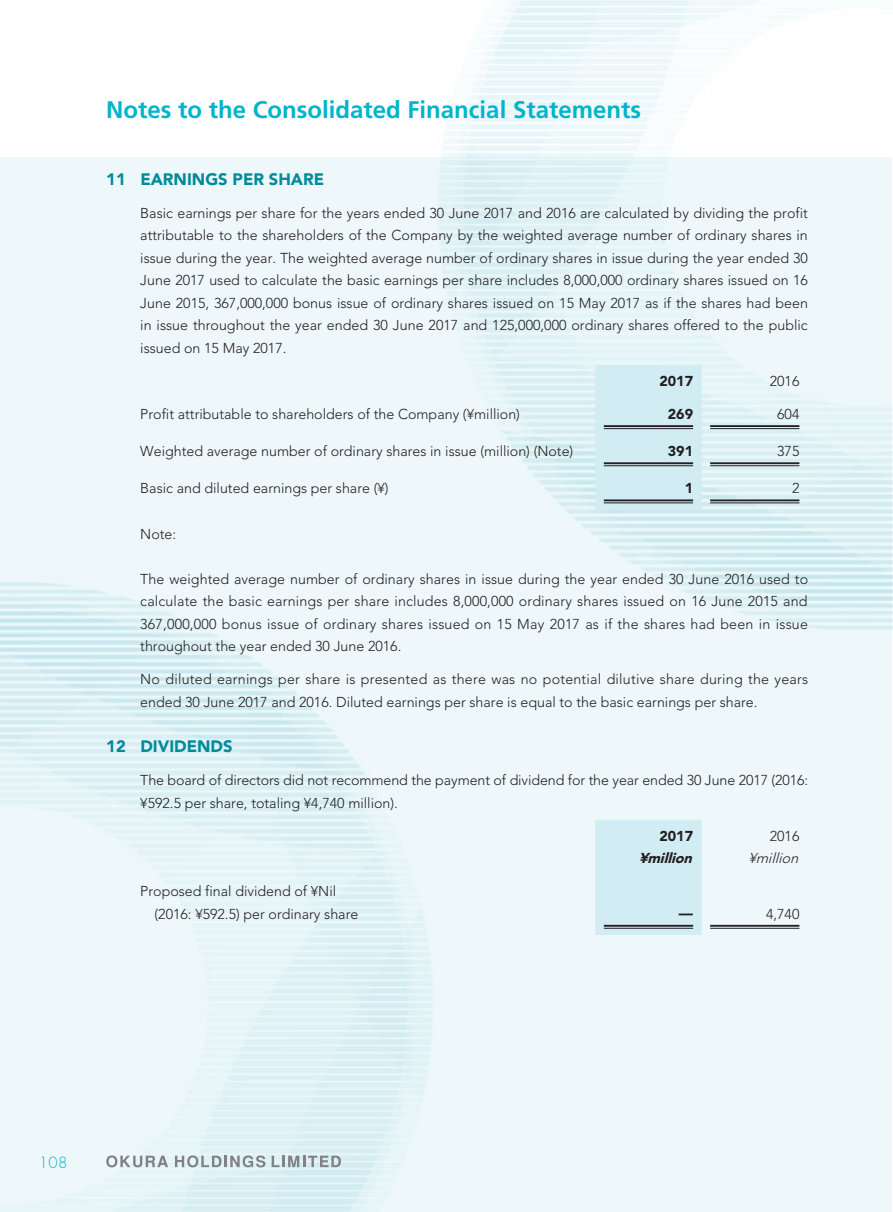
<style>
.page{position:relative;width:893px;height:1212px;background:#fff}
.page>*{position:absolute;margin:0;border:0;box-sizing:border-box;transform-origin:0 0}
.t1{font:700 24px "Frutiger LT Std";color:#00b5cb}
._3__標題{font:900 16.5px "Avenir LT Std";color:#008a9b}
.t2{font:300 15px "Futura Std";color:#00b5cb}
._1__內文{font:300 14.25px/22.5px "Avenir LT Std";color:#231f20;text-align:justify}
._1__內文-2{font:900 14.25px "Avenir LT Std";color:#231f20}
._1__內文-3{font:italic 900 14.25px "Avenir LT Std";color:#231f20}
._1__內文-4{font:italic 300 14.25px "Avenir LT Std";color:#231f20}
</style>
<div class="page">
<div style="left:0;top:157px;width:891px;height:1055px;background:#eef8fa"></div>
<svg style="left:106px;top:1155px;width:62px;height:12px"></svg>
<svg style="left:175px;top:1155px;width:90px;height:12px"></svg>
<svg style="left:272px;top:1156px;width:69px;height:11px"></svg>
<div style="left:595px;top:365px;width:107px;height:145px;background:#d1ecf2"></div>
<hr style="left:604px;top:425px;width:89px;height:2px;background:#231f20">
<hr style="left:604px;top:428px;width:89px;height:1px;background:#231f20">
<hr style="left:710px;top:425px;width:89px;height:2px;background:#231f20">
<hr style="left:710px;top:428px;width:89px;height:1px;background:#231f20">
<hr style="left:604px;top:462px;width:89px;height:2px;background:#231f20">
<hr style="left:604px;top:465px;width:89px;height:1px;background:#231f20">
<hr style="left:710px;top:462px;width:89px;height:2px;background:#231f20">
<hr style="left:710px;top:465px;width:89px;height:1px;background:#231f20">
<hr style="left:604px;top:499px;width:89px;height:2px;background:#231f20">
<hr style="left:604px;top:503px;width:89px;height:1px;background:#231f20">
<hr style="left:710px;top:499px;width:89px;height:2px;background:#231f20">
<hr style="left:710px;top:503px;width:89px;height:1px;background:#231f20">
<div style="left:595px;top:820px;width:107px;height:115px;background:#d1ecf2"></div>
<hr style="left:604px;top:925px;width:89px;height:2px;background:#231f20">
<hr style="left:604px;top:928px;width:89px;height:1px;background:#231f20">
<hr style="left:710px;top:925px;width:89px;height:2px;background:#231f20">
<hr style="left:710px;top:928px;width:89px;height:1px;background:#231f20">
<h1 class="t1" style="left:106px;top:96px;width:536px">Notes to the Consolidated Financial Statements</h1>
<p class="_3__標題" style="left:106px;top:169px;width:219px">11 EARNINGS PER SHARE</p>
<p class="_1__內文" style="left:140px;top:202px;width:669px">Basic earnings per share for the years ended 30 June 2017 and 2016 are calculated by dividing the profit attributable to the shareholders of the Company by the weighted average number of ordinary shares in issue during the year. The weighted average number of ordinary shares in issue during the year ended 30<br>June 2017 used to calculate the basic earnings per share includes 8,000,000 ordinary shares issued on 16<br>June 2015, 367,000,000 bonus issue of ordinary shares issued on 15 May 2017 as if the shares had been in issue throughout the year ended 30 June 2017 and 125,000,000 ordinary shares offered to the public issued on 15 May 2017.</p>
<p class="_1__內文-2" style="left:659px;top:372px;width:35px">2017</p>
<p class="_1__內文" style="left:770px;top:370px;width:31px">2016</p>
<p class="_1__內文" style="left:140px;top:403px;width:381px">Profit attributable to shareholders of the Company (¥million)</p>
<p class="_1__內文-2" style="left:668px;top:405px;width:27px">269</p>
<p class="_1__內文" style="left:777px;top:403px;width:24px">604</p>
<p class="_1__內文" style="left:140px;top:440px;width:435px">Weighted average number of ordinary shares in issue (million) (Note)</p>
<p class="_1__內文-2" style="left:668px;top:442px;width:27px">391</p>
<p class="_1__內文" style="left:777px;top:440px;width:24px">375</p>
<p class="_1__內文" style="left:140px;top:477px;width:250px">Basic and diluted earnings per share (¥)</p>
<p class="_1__內文-2" style="left:685px;top:479px;width:10px">1</p>
<p class="_1__內文" style="left:792px;top:477px;width:9px">2</p>
<p class="_1__內文" style="left:140px;top:523px;width:37px">Note:</p>
<p class="_1__內文" style="left:140px;top:568px;width:669px">The weighted average number of ordinary shares in issue during the year ended 30 June 2016 used to calculate the basic earnings per share includes 8,000,000 ordinary shares issued on 16 June 2015 and 367,000,000 bonus issue of ordinary shares issued on 15 May 2017 as if the shares had been in issue throughout the year ended 30 June 2016.</p>
<p class="_1__內文" style="left:140px;top:668px;width:669px">No diluted earnings per share is presented as there was no potential dilutive share during the years ended 30 June 2017 and 2016. Diluted earnings per share is equal to the basic earnings per share.</p>
<p class="_3__標題" style="left:106px;top:736px;width:128px">12 DIVIDENDS</p>
<p class="_1__內文" style="left:140px;top:769px;width:669px">The board of directors did not recommend the payment of dividend for the year ended 30 June 2017 (2016: ¥592.5 per share, totaling ¥4,740 million).</p>
<p class="_1__內文-2" style="left:659px;top:827px;width:35px">2017</p>
<p class="_1__內文" style="left:770px;top:824px;width:31px">2016</p>
<p class="_1__內文-3" style="left:639px;top:849px;width:59px">¥million</p>
<p class="_1__內文-4" style="left:748px;top:850px;width:56px">¥million</p>
<p class="_1__內文" style="left:140px;top:880px;width:197px">Proposed final dividend of ¥Nil</p>
<p class="_1__內文" style="left:155px;top:902px;width:205px">(2016: ¥592.5) per ordinary share</p>
<p class="_1__內文-2" style="left:679px;top:904px;width:16px">—</p>
<p class="_1__內文" style="left:766px;top:902px;width:35px">4,740</p>
<p class="t2" style="left:39px;top:1153px;width:30px">108</p>
</div>
